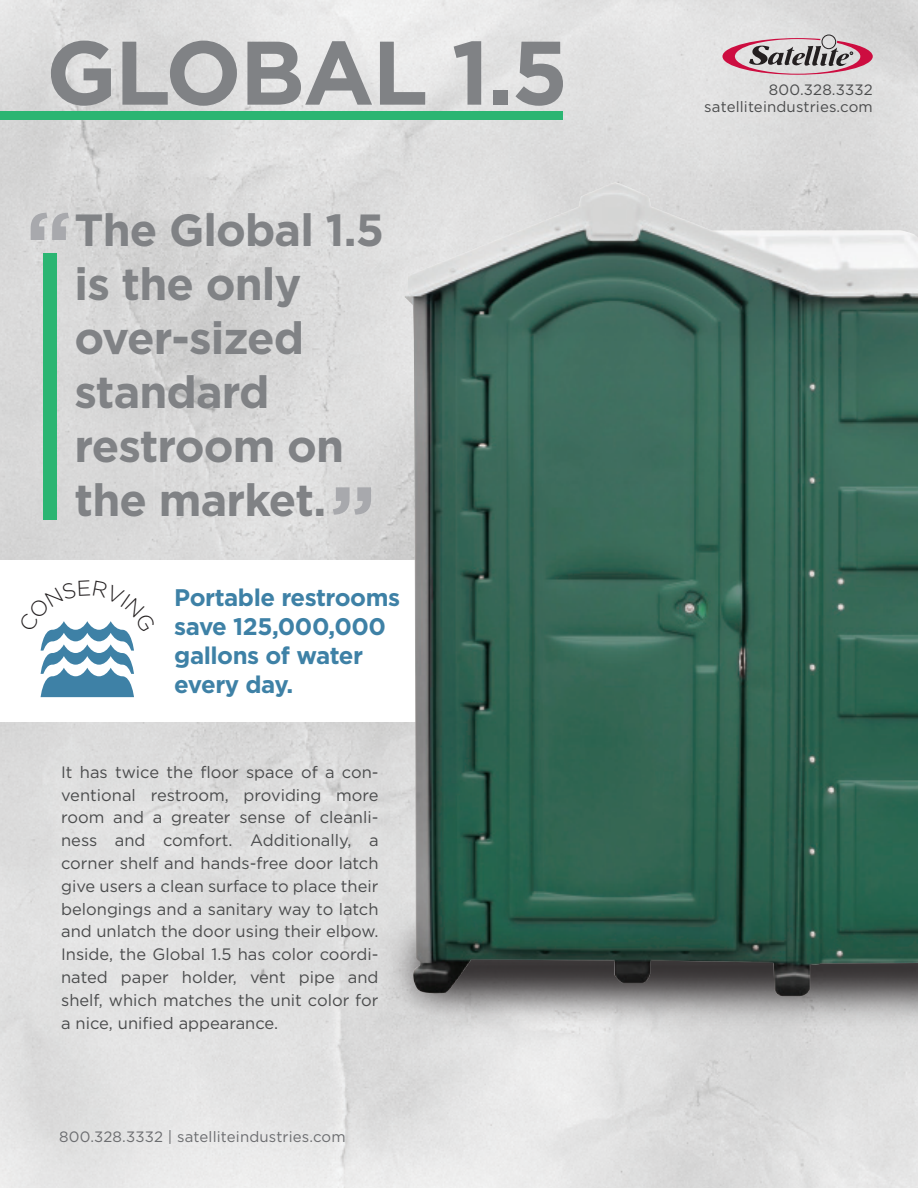
<style>
.page{position:relative;width:918px;height:1188px;background:#fff}
.page>*{position:absolute;margin:0;border:0;box-sizing:border-box;transform-origin:0 0}
.t1{font:700 90px "Gotham";letter-spacing:-.02em;color:#808285}
.t2{font:700 45px/54px "Gotham";letter-spacing:-.02em;color:#808285}
.t3{font:700 24px/28.8px "Gotham";letter-spacing:-.02em;color:#3e81a6}
.t4{font:16.5px/22.8px "Gotham";color:#4b4c4d;text-align:justify}
.t5{font:15px "Gotham";letter-spacing:.01em;color:#6c6d70}
.t6{font:15px/16.8px "Gotham";letter-spacing:.01em;color:#4b4c4d;text-align:right}
</style>
<div class="page">
<img style="left:0;top:0;width:918px;height:1188px">
<div style="left:0;top:560px;width:495px;height:162px;background:#fff"></div>
<svg style="left:722px;top:38px;width:151px;height:37px;background:#c0a0a9"></svg>
<div style="left:822px;top:35px;width:14px;height:14px;border:1px solid #231f20;border-radius:50%"></div>
<svg style="left:333px;top:487px;width:38px;height:28px"></svg>
<svg style="left:31px;top:213px;width:38px;height:27px"></svg>
<div style="left:43px;top:254px;width:14px;height:266px;background:#2bb572"></div>
<div style="left:0;top:111px;width:562px;height:9px;background:#2bb572"></div>
<img style="left:367px;top:886px;width:551px;height:161px">
<img style="left:404px;top:183px;width:514px;height:813px">
<svg style="left:40px;top:621px;width:94px;height:76px"></svg>
<h1 class="t1" style="left:46px;top:13px;width:524px">GLOBAL 1.5</h1>
<h2 class="t2" style="left:75px;top:202px;width:311px">The Global 1.5 is the only over-sized standard restroom on the market.</h2>
<h3 class="t3" style="left:174px;top:583px;width:227px">Portable restrooms save 125,000,000 gallons of water every day.</h3>
<p class="t4" style="left:61px;top:760px;width:319px">It has twice the floor space of a con&shy;ventional restroom, providing more room and a greater sense of cleanli&shy;ness and comfort. Additionally, a corner shelf and hands-free door latch give users a clean surface to place their belongings and a sanitary way to latch and unlatch the door using their elbow.<br>Inside, the Global 1.5 has color coordi&shy;nated paper holder, vent pipe and shelf, which matches the unit color for a nice, unified appearance.</p>
<p class="t5" style="left:59px;top:1128px;width:288px">800.328.3332 | satelliteindustries.com</p>
<p class="t6" style="left:704px;top:81px;width:170px">800.328.3332 satelliteindustries.com</p>
</div>
